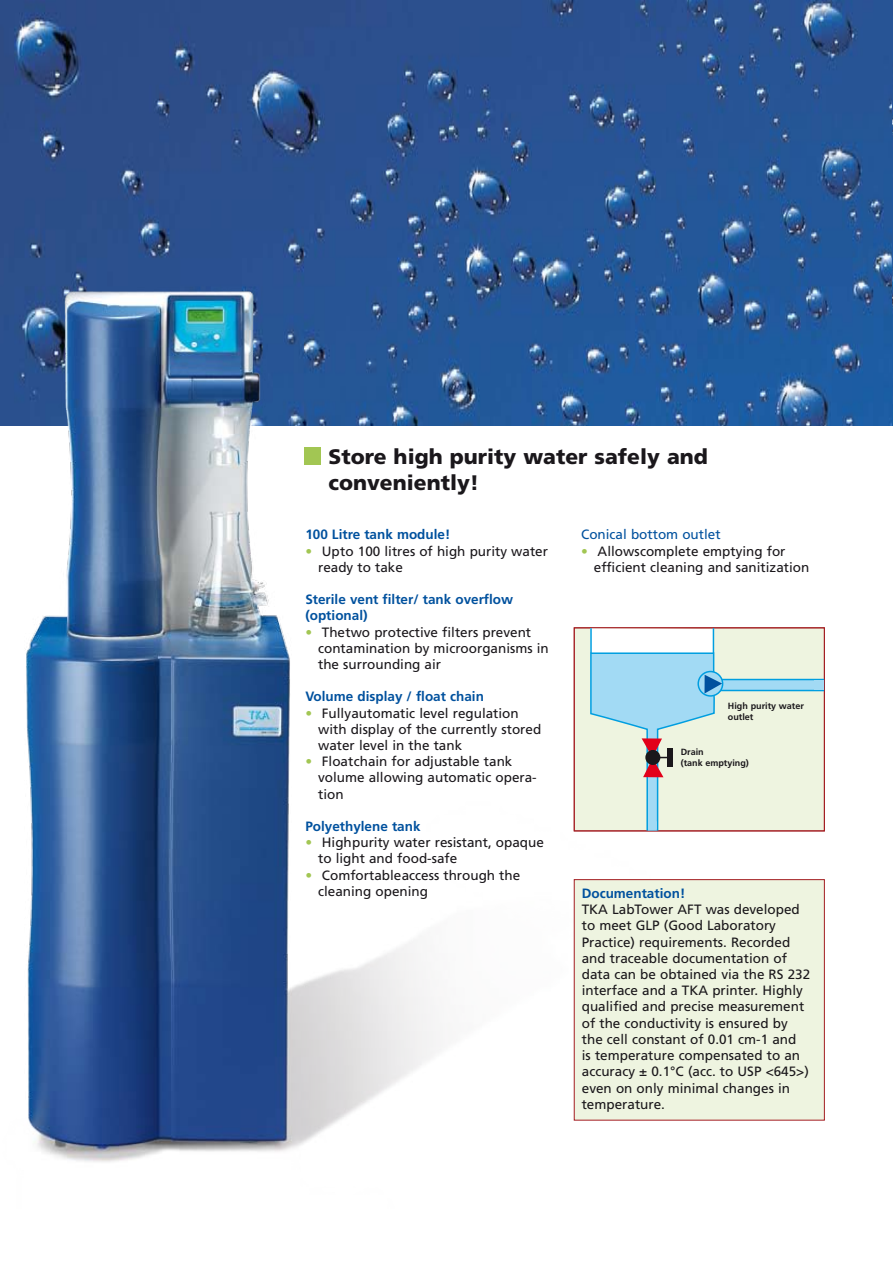
<style>
.page{position:relative;width:893px;height:1263px;background:#fff}
.page>*{position:absolute;margin:0;border:0;box-sizing:border-box;transform-origin:0 0}
.t1{font:900 21px/25.2px "Frutiger";color:#1a171b}
.t2{font:13.5px/16.2px "Frutiger";color:#1a171b}
.t3{font:700 13.5px/16.2px "Frutiger";color:#00519e}
.t4{font:13.5px "Frutiger";color:#00519e}
.t5{font:700 9px/10.8px "Frutiger";color:#1a171b}
.s1{color:#a2c653}
</style>
<div class="page">
<img style="left:0;top:0;width:892px;height:425px">
<img style="left:0;top:209px;width:732px;height:953px">
<div style="left:574px;top:628px;width:250px;height:203px;background:#eef4e0"></div>
<svg style="left:589px;top:628px;width:236px;height:203px"></svg>
<div style="left:645px;top:750px;width:15px;height:15px;background:#1a171b;border-radius:50%"></div>
<div style="left:667px;top:748px;width:6px;height:19px;background:#1a171b"></div>
<div style="left:304px;top:447px;width:16px;height:17px;background:#a2c653"></div>
<div style="left:574px;top:880px;width:250px;height:240px;background:#eef4e0"></div>
<div style="left:574px;top:879px;width:251px;height:241px;border:1px solid #a41d22"></div>
<h1 class="t1" style="left:329px;top:444px;width:381px">Store high purity water safely and conveniently!</h1>
<p class="t4" style="left:581px;top:527px;width:141px">Conical bottom outlet</p>
<p class="t2" style="left:594px;top:543px;width:217px;text-indent:-13px"><span class="s1">•</span> Allowscomplete emptying for efficient cleaning and sanitization</p>
<p class="t3" style="left:305px;top:526px;width:146px">100 Litre tank module!</p>
<p class="t2" style="left:318px;top:543px;width:231px;text-indent:-13px"><span class="s1">•</span> Upto 100 litres of high purity water ready to take</p>
<p class="t3" style="left:305px;top:591px;width:209px">Sterile vent filter/ tank overflow (optional)</p>
<p class="t2" style="left:318px;top:624px;width:232px;text-indent:-13px"><span class="s1">•</span> Thetwo protective filters prevent contamination by microorganisms in the surrounding air</p>
<p class="t3" style="left:305px;top:688px;width:180px">Volume display / float chain</p>
<p class="t2" style="left:318px;top:705px;width:225px;text-indent:-13px"><span class="s1">•</span> Fullyautomatic level regulation with display of the currently stored water level in the tank</p>
<p class="t2" style="left:318px;top:753px;width:220px;text-indent:-13px"><span class="s1">•</span> Floatchain for adjustable tank volume allowing automatic opera&shy;tion</p>
<p class="t3" style="left:305px;top:818px;width:117px">Polyethylene tank</p>
<p class="t2" style="left:318px;top:834px;width:227px;text-indent:-13px"><span class="s1">•</span> Highpurity water resistant, opaque to light and food-safe</p>
<p class="t2" style="left:318px;top:867px;width:204px;text-indent:-13px"><span class="s1">•</span> Comfortableaccess through the cleaning opening</p>
<p class="t5" style="left:728px;top:700px;width:78px">High purity water outlet</p>
<p class="t5" style="left:681px;top:747px;width:70px">Drain<br>(tank emptying)</p>
<p class="t3" style="left:582px;top:885px;width:105px">Documentation!</p>
<p class="t2" style="left:582px;top:901px;width:230px">TKA LabTower AFT was developed to meet GLP (Good Laboratory<br>Practice) requirements. Recorded and traceable documentation of data can be obtained via the RS 232 interface and a TKA printer. Highly qualified and precise measurement of the conductivity is ensured by the cell constant of 0.01 cm-1 and<br>is temperature compensated to an accuracy ± 0.1°C (acc. to USP &lt;645&gt;) even on only minimal changes in temperature.</p>
</div>
